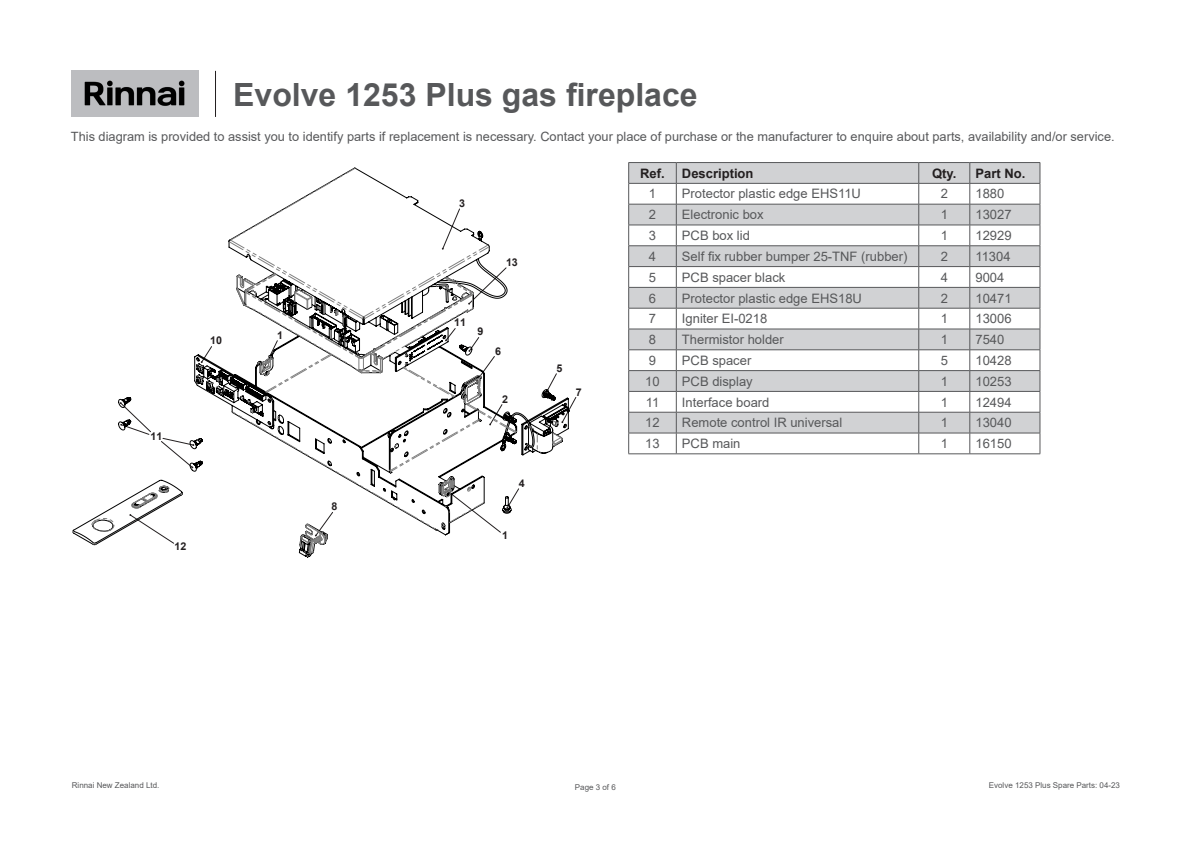
<style>
.page{position:relative;width:1191px;height:842px;background:#fff}
.page>*{position:absolute;margin:0;border:0;box-sizing:border-box;transform-origin:0 0}
.t1{font:700 32px "Arial";color:#57585a}
.t2{font:13px "Arial";color:#57585a}
.t3{font:700 13px "Arial";color:#231f20}
.t4{font:12.8px "Arial";color:#57585a}
.t5{font:700 10.7px "Arial";color:#231f20}
.t6{font:8px "Arial";color:#57585a}
</style>
<div class="page">
<div style="left:71px;top:70px;width:127px;height:47px;background:#bcbdc0"></div>
<img style="left:84px;top:80px;width:101px;height:26px">
<hr style="left:215px;top:71px;width:1px;height:46px;background:#231f20">
<svg style="left:72px;top:355px;width:498px;height:203px"></svg>
<svg style="left:91px;top:518px;width:23px;height:14px"></svg>
<svg style="left:131px;top:486px;width:39px;height:23px"></svg>
<svg style="left:528px;top:425px;width:13px;height:28px"></svg>
<svg style="left:552px;top:420px;width:4px;height:6px"></svg>
<svg style="left:552px;top:432px;width:10px;height:15px"></svg>
<svg style="left:196px;top:167px;width:321px;height:390px"></svg>
<svg style="left:629px;top:163px;width:410px;height:270px;fill:#d1d2d4"></svg>
<hr style="left:628px;top:162px;width:48px;height:1px;background:#57585a">
<hr style="left:676px;top:162px;width:242px;height:1px;background:#57585a">
<hr style="left:918px;top:162px;width:51px;height:1px;background:#57585a">
<hr style="left:969px;top:162px;width:71px;height:1px;background:#57585a">
<hr style="left:628px;top:183px;width:48px;height:1px;background:#57585a">
<hr style="left:676px;top:183px;width:242px;height:1px;background:#57585a">
<hr style="left:918px;top:183px;width:51px;height:1px;background:#57585a">
<hr style="left:969px;top:183px;width:71px;height:1px;background:#57585a">
<hr style="left:628px;top:204px;width:48px;height:1px;background:#57585a">
<hr style="left:676px;top:204px;width:242px;height:1px;background:#57585a">
<hr style="left:918px;top:204px;width:51px;height:1px;background:#57585a">
<hr style="left:969px;top:204px;width:71px;height:1px;background:#57585a">
<hr style="left:628px;top:225px;width:48px;height:1px;background:#57585a">
<hr style="left:676px;top:225px;width:242px;height:1px;background:#57585a">
<hr style="left:918px;top:225px;width:51px;height:1px;background:#57585a">
<hr style="left:969px;top:225px;width:71px;height:1px;background:#57585a">
<hr style="left:628px;top:245px;width:48px;height:1px;background:#57585a">
<hr style="left:676px;top:245px;width:242px;height:1px;background:#57585a">
<hr style="left:918px;top:245px;width:51px;height:1px;background:#57585a">
<hr style="left:969px;top:245px;width:71px;height:1px;background:#57585a">
<hr style="left:628px;top:266px;width:48px;height:1px;background:#57585a">
<hr style="left:676px;top:266px;width:242px;height:1px;background:#57585a">
<hr style="left:918px;top:266px;width:51px;height:1px;background:#57585a">
<hr style="left:969px;top:266px;width:71px;height:1px;background:#57585a">
<hr style="left:628px;top:287px;width:48px;height:1px;background:#57585a">
<hr style="left:676px;top:287px;width:242px;height:1px;background:#57585a">
<hr style="left:918px;top:287px;width:51px;height:1px;background:#57585a">
<hr style="left:969px;top:287px;width:71px;height:1px;background:#57585a">
<hr style="left:628px;top:308px;width:48px;height:1px;background:#57585a">
<hr style="left:676px;top:308px;width:242px;height:1px;background:#57585a">
<hr style="left:918px;top:308px;width:51px;height:1px;background:#57585a">
<hr style="left:969px;top:308px;width:71px;height:1px;background:#57585a">
<hr style="left:628px;top:329px;width:48px;height:1px;background:#57585a">
<hr style="left:676px;top:329px;width:242px;height:1px;background:#57585a">
<hr style="left:918px;top:329px;width:51px;height:1px;background:#57585a">
<hr style="left:969px;top:329px;width:71px;height:1px;background:#57585a">
<hr style="left:628px;top:350px;width:48px;height:1px;background:#57585a">
<hr style="left:676px;top:350px;width:242px;height:1px;background:#57585a">
<hr style="left:918px;top:350px;width:51px;height:1px;background:#57585a">
<hr style="left:969px;top:350px;width:71px;height:1px;background:#57585a">
<hr style="left:628px;top:370px;width:48px;height:1px;background:#57585a">
<hr style="left:676px;top:370px;width:242px;height:1px;background:#57585a">
<hr style="left:918px;top:370px;width:51px;height:1px;background:#57585a">
<hr style="left:969px;top:370px;width:71px;height:1px;background:#57585a">
<hr style="left:628px;top:391px;width:48px;height:1px;background:#57585a">
<hr style="left:676px;top:391px;width:242px;height:1px;background:#57585a">
<hr style="left:918px;top:391px;width:51px;height:1px;background:#57585a">
<hr style="left:969px;top:391px;width:71px;height:1px;background:#57585a">
<hr style="left:628px;top:412px;width:48px;height:1px;background:#57585a">
<hr style="left:676px;top:412px;width:242px;height:1px;background:#57585a">
<hr style="left:918px;top:412px;width:51px;height:1px;background:#57585a">
<hr style="left:969px;top:412px;width:71px;height:1px;background:#57585a">
<hr style="left:628px;top:433px;width:48px;height:1px;background:#57585a">
<svg style="left:628px;top:163px;width:1px;height:291px"></svg>
<hr style="left:676px;top:433px;width:242px;height:1px;background:#57585a">
<svg style="left:676px;top:163px;width:1px;height:291px"></svg>
<hr style="left:918px;top:433px;width:51px;height:1px;background:#57585a">
<svg style="left:918px;top:163px;width:1px;height:291px"></svg>
<hr style="left:969px;top:433px;width:71px;height:1px;background:#57585a">
<svg style="left:969px;top:163px;width:1px;height:291px"></svg>
<svg style="left:1039px;top:163px;width:1px;height:291px"></svg>
<hr style="left:628px;top:454px;width:48px;height:1px;background:#57585a">
<hr style="left:676px;top:454px;width:242px;height:1px;background:#57585a">
<hr style="left:918px;top:454px;width:51px;height:1px;background:#57585a">
<hr style="left:969px;top:454px;width:71px;height:1px;background:#57585a">
<h1 class="t1" style="left:233px;top:72px;width:466px">Evolve 1253 Plus gas fireplace</h1>
<p class="t4" style="left:71px;top:127px;width:1045px">This diagram is provided to assist you to identify parts if replacement is necessary. Contact your place of purchase or the manufacturer to enquire about parts, availability and/or service.</p>
<p class="t5" style="left:150px;top:428px;width:13px">11</p>
<p class="t5" style="left:210px;top:332px;width:13px">10</p>
<p class="t5" style="left:174px;top:539px;width:13px">12</p>
<p class="t5" style="left:277px;top:328px;width:7px">1</p>
<p class="t5" style="left:332px;top:498px;width:7px">8</p>
<p class="t5" style="left:459px;top:196px;width:7px">3</p>
<p class="t5" style="left:506px;top:255px;width:13px">13</p>
<p class="t5" style="left:454px;top:315px;width:13px">11</p>
<p class="t5" style="left:477px;top:323px;width:7px">9</p>
<p class="t5" style="left:495px;top:344px;width:7px">6</p>
<p class="t5" style="left:502px;top:392px;width:7px">2</p>
<p class="t5" style="left:519px;top:476px;width:7px">4</p>
<p class="t5" style="left:502px;top:527px;width:7px">1</p>
<p class="t5" style="left:556px;top:361px;width:7px">5</p>
<p class="t5" style="left:576px;top:384px;width:7px">7</p>
<p class="t3" style="left:640px;top:164px;width:26px">Ref.</p>
<p class="t3" style="left:682px;top:164px;width:73px">Description</p>
<p class="t3" style="left:932px;top:164px;width:26px">Qty.</p>
<p class="t3" style="left:975px;top:164px;width:51px">Part No.</p>
<p class="t2" style="left:649px;top:185px;width:9px">1</p>
<p class="t2" style="left:682px;top:185px;width:180px">Protector plastic edge EHS11U</p>
<p class="t2" style="left:940px;top:185px;width:9px">2</p>
<p class="t2" style="left:975px;top:185px;width:30px">1880</p>
<p class="t2" style="left:649px;top:206px;width:9px">2</p>
<p class="t2" style="left:682px;top:206px;width:83px">Electronic box</p>
<p class="t2" style="left:940px;top:206px;width:9px">1</p>
<p class="t2" style="left:975px;top:206px;width:38px">13027</p>
<p class="t2" style="left:649px;top:227px;width:9px">3</p>
<p class="t2" style="left:682px;top:227px;width:69px">PCB box lid</p>
<p class="t2" style="left:940px;top:227px;width:9px">1</p>
<p class="t2" style="left:975px;top:227px;width:38px">12929</p>
<p class="t2" style="left:649px;top:247px;width:9px">4</p>
<p class="t2" style="left:682px;top:247px;width:227px">Self fix rubber bumper 25-TNF (rubber)</p>
<p class="t2" style="left:940px;top:247px;width:9px">2</p>
<p class="t2" style="left:975px;top:247px;width:37px">11304</p>
<p class="t2" style="left:649px;top:268px;width:9px">5</p>
<p class="t2" style="left:682px;top:268px;width:105px">PCB spacer black</p>
<p class="t2" style="left:940px;top:268px;width:9px">4</p>
<p class="t2" style="left:975px;top:268px;width:30px">9004</p>
<p class="t2" style="left:649px;top:289px;width:9px">6</p>
<p class="t2" style="left:682px;top:289px;width:181px">Protector plastic edge EHS18U</p>
<p class="t2" style="left:940px;top:289px;width:9px">2</p>
<p class="t2" style="left:975px;top:289px;width:38px">10471</p>
<p class="t2" style="left:649px;top:310px;width:9px">7</p>
<p class="t2" style="left:682px;top:310px;width:87px">Igniter EI-0218</p>
<p class="t2" style="left:940px;top:310px;width:9px">1</p>
<p class="t2" style="left:975px;top:310px;width:38px">13006</p>
<p class="t2" style="left:649px;top:331px;width:9px">8</p>
<p class="t2" style="left:682px;top:331px;width:103px">Thermistor holder</p>
<p class="t2" style="left:940px;top:331px;width:9px">1</p>
<p class="t2" style="left:975px;top:331px;width:30px">7540</p>
<p class="t2" style="left:649px;top:351px;width:9px">9</p>
<p class="t2" style="left:682px;top:351px;width:71px">PCB spacer</p>
<p class="t2" style="left:940px;top:351px;width:9px">5</p>
<p class="t2" style="left:975px;top:351px;width:38px">10428</p>
<p class="t2" style="left:645px;top:372px;width:16px">10</p>
<p class="t2" style="left:682px;top:372px;width:72px">PCB display</p>
<p class="t2" style="left:940px;top:372px;width:9px">1</p>
<p class="t2" style="left:975px;top:372px;width:38px">10253</p>
<p class="t2" style="left:646px;top:393px;width:15px">11</p>
<p class="t2" style="left:682px;top:393px;width:89px">Interface board</p>
<p class="t2" style="left:940px;top:393px;width:9px">1</p>
<p class="t2" style="left:975px;top:393px;width:38px">12494</p>
<p class="t2" style="left:645px;top:414px;width:16px">12</p>
<p class="t2" style="left:682px;top:414px;width:162px">Remote control IR universal</p>
<p class="t2" style="left:940px;top:414px;width:9px">1</p>
<p class="t2" style="left:975px;top:414px;width:38px">13040</p>
<p class="t2" style="left:645px;top:435px;width:16px">13</p>
<p class="t2" style="left:682px;top:435px;width:60px">PCB main</p>
<p class="t2" style="left:940px;top:435px;width:9px">1</p>
<p class="t2" style="left:975px;top:435px;width:38px">16150</p>
<p class="t6" style="left:72px;top:780px;width:89px">Rinnai New Zealand Ltd.</p>
<p class="t6" style="left:575px;top:781px;width:42px">Page 3 of 6</p>
<p class="t6" style="left:988px;top:780px;width:133px">Evolve 1253 Plus Spare Parts: 04-23</p>
</div>
